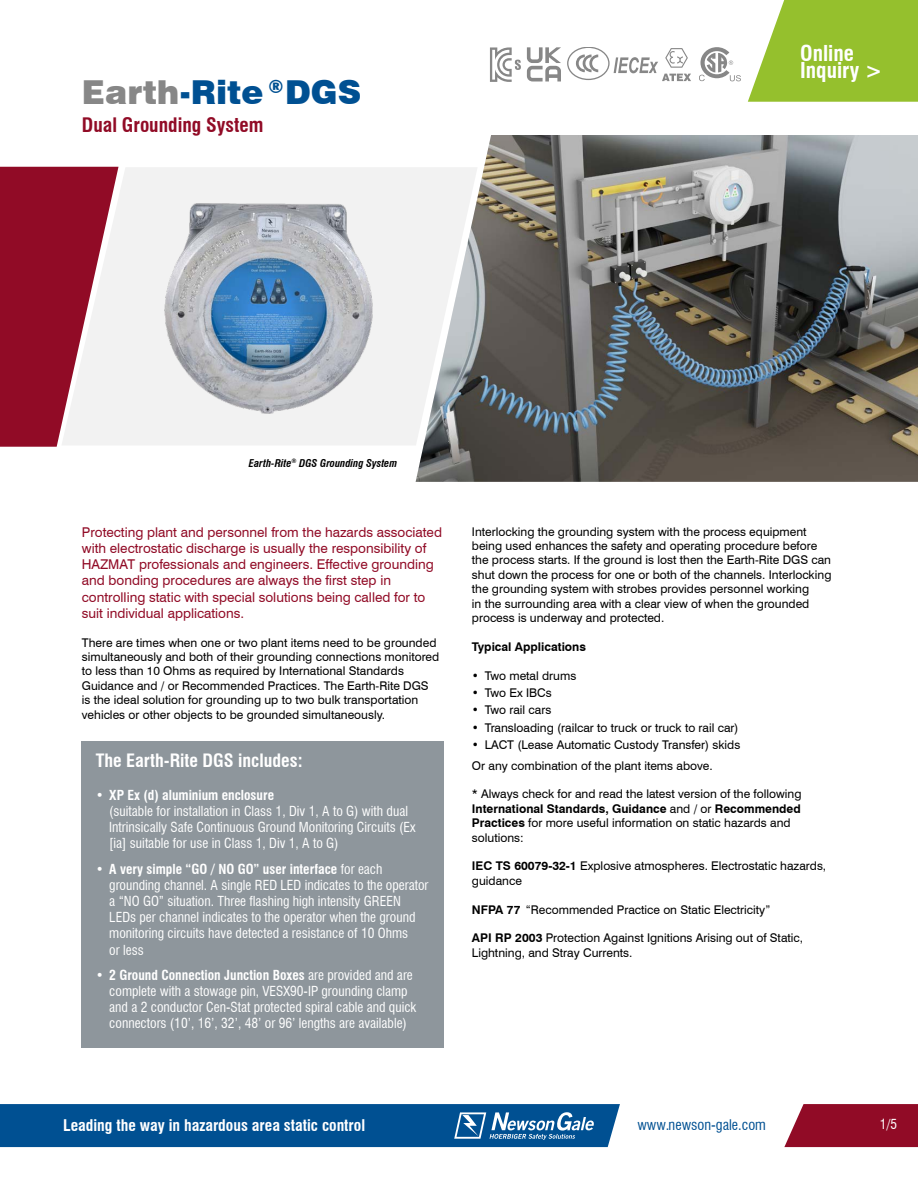
<style>
.page{position:relative;width:918px;height:1188px;background:#fff}
.page>*{position:absolute;margin:0;border:0;box-sizing:border-box;transform-origin:0 0}
.t1{font:900 33px "Swiss 721 BT";color:#005092}
.t2{font:700 condensed 21.45px/17.1px "Swiss 721 BT";color:#fff}
.t3{font:700 condensed 19.5px "Swiss 721 BT";color:#910b26}
.t4{font:700 condensed 18px "Swiss 721 BT";color:#fff}
.t5{font:900 18px "Swiss 721 BT";color:#005092}
.t6{font:700 condensed 15.75px "Swiss 721 BT";color:#fff}
.t7{font:condensed 14.25px "Swiss 721 BT";color:#005092}
.t8{font:condensed 13.5px/16.2px "Swiss 721 BT";color:#fff}
.t9{font:13.5px/16.2px "Swiss 721 BT";color:#910b26}
.t10{font:700 condensed 13.5px "Swiss 721 BT";color:#fff}
.t11{font:12px/14.4px "Swiss 721 BT";color:#000}
.t12{font:700 12px "Swiss 721 BT";color:#000}
.t13{font:italic 700 condensed 10.5px "Swiss 721 BT";color:#000}
.s1{color:#878787}
.s2{font-weight:700}
</style>
<div class="page">
<svg style="left:784px;top:1104px;width:134px;height:43px;background:#991d36"></svg>
<svg style="left:0;top:1104px;width:620px;height:43px;background:#0d5997"></svg>
<svg style="left:748px;top:0;width:170px;height:102px;background:#a0c644"></svg>
<div style="left:82px;top:741px;width:362px;height:307px;background:#8e969c"></div>
<img style="left:416px;top:135px;width:502px;height:347px">
<div style="left:0;top:167px;width:40px;height:280px;background:#910b26"></div>
<img style="left:40px;top:149px;width:459px;height:306px">
<svg style="left:699px;top:47px;width:42px;height:34px"></svg>
<svg style="left:567px;top:47px;width:124px;height:34px"></svg>
<svg style="left:527px;top:47px;width:34px;height:34px"></svg>
<svg style="left:490px;top:47px;width:31px;height:35px"></svg>
<h3 class="t5" style="left:268px;top:75px;width:16px">®</h3>
<h1 class="t1" style="left:82px;top:73px;width:281px"><span class="s1">Earth</span>-Rite DGS</h1>
<h3 class="t3" style="left:82px;top:113px;width:183px">Dual Grounding System</h3>
<h2 class="t2" style="left:800px;top:45px;width:84px">Online<br>Inquiry &gt;</h2>
<p class="t13" style="left:249px;top:457px;width:150px">Earth-Rite<sup>®</sup> DGS Grounding System</p>
<p class="t9" style="left:82px;top:523px;width:362px">Protecting plant and personnel from the hazards associated with electrostatic discharge is usually the responsibility of HAZMAT professionals and engineers. Effective grounding and bonding procedures are always the first step in controlling static with special solutions being called for to suit individual applications.</p>
<p class="t11" style="left:82px;top:635px;width:359px">There are times when one or two plant items need to be grounded simultaneously and both of their grounding connections monitored to less than 10 Ohms as required by International Standards Guidance and / or Recommended Practices. The Earth-Rite DGS is the ideal solution for grounding up to two bulk transportation vehicles or other objects to be grounded simultaneously.</p>
<h3 class="t4" style="left:96px;top:750px;width:208px">The Earth-Rite DGS includes:</h3>
<p class="t10" style="left:96px;top:787px;width:180px">• XP Ex (d) aluminium enclosure</p>
<p class="t8" style="left:109px;top:803px;width:308px">(suitable for installation in Class 1, Div 1, A to G) with dual<br>Intrinsically Safe Continuous Ground Monitoring Circuits (Ex [ia] suitable for use in Class 1, Div 1, A to G)</p>
<p class="t8" style="left:109px;top:861px;width:321px;text-indent:-14px"><span class="s2">• A very simple “GO / NO GO” user interface</span> for each grounding channel. A single RED LED indicates to the operator a “NO GO” situation. Three flashing high intensity GREEN LEDs per channel indicates to the operator when the ground monitoring circuits have detected a resistance of 10 Ohms<br>or less</p>
<p class="t8" style="left:109px;top:967px;width:309px;text-indent:-14px"><span class="s2">• 2 Ground Connection Junction Boxes</span> are provided and are complete with a stowage pin, VESX90-IP grounding clamp and a 2 conductor Cen-Stat protected spiral cable and quick connectors (10’, 16’, 32’, 48’ or 96’ lengths are available)</p>
<p class="t11" style="left:472px;top:524px;width:361px">Interlocking the grounding system with the process equipment being used enhances the safety and operating procedure before the process starts. If the ground is lost then the Earth-Rite DGS can shut down the process for one or both of the channels. Interlocking the grounding system with strobes provides personnel working<br>in the surrounding area with a clear view of when the grounded process is underway and protected.</p>
<p class="t12" style="left:472px;top:638px;width:116px">Typical Applications</p>
<p class="t11" style="left:472px;top:668px;width:106px">• Two metal drums</p>
<p class="t11" style="left:472px;top:685px;width:81px">• Two Ex IBCs</p>
<p class="t11" style="left:472px;top:702px;width:81px">• Two rail cars</p>
<p class="t11" style="left:472px;top:720px;width:268px">• Transloading (railcar to truck or truck to rail car)</p>
<p class="t11" style="left:472px;top:734px;width:270px;line-height:20.4px">• LACT (Lease Automatic Custody Transfer) skids<br>Or any combination of the plant items above.</p>
<p class="t11" style="left:472px;top:786px;width:331px">* Always check for and read the latest version of the following <span class="s2">International Standards, Guidance</span> and / or <span class="s2">Recommended Practices</span> for more useful information on static hazards and solutions:</p>
<p class="t11" style="left:472px;top:858px;width:356px"><span class="s2">IEC TS 60079-32-1</span> Explosive atmospheres. Electrostatic hazards, guidance</p>
<p class="t11" style="left:472px;top:902px;width:300px"><span class="s2">NFPA 77</span> “Recommended Practice on Static Electricity”</p>
<p class="t11" style="left:472px;top:930px;width:333px"><span class="s2">API RP 2003</span> Protection Against Ignitions Arising out of Static,<br>Lightning, and Stray Currents.</p>
<h3 class="t6" style="left:63px;top:1116px;width:303px">Leading the way in hazardous area static control</h3>
<p class="t7" style="left:637px;top:1117px;width:130px">www.newson-gale.com</p>
<p class="t8" style="left:880px;top:1116px;width:19px">1/5</p>
</div>
